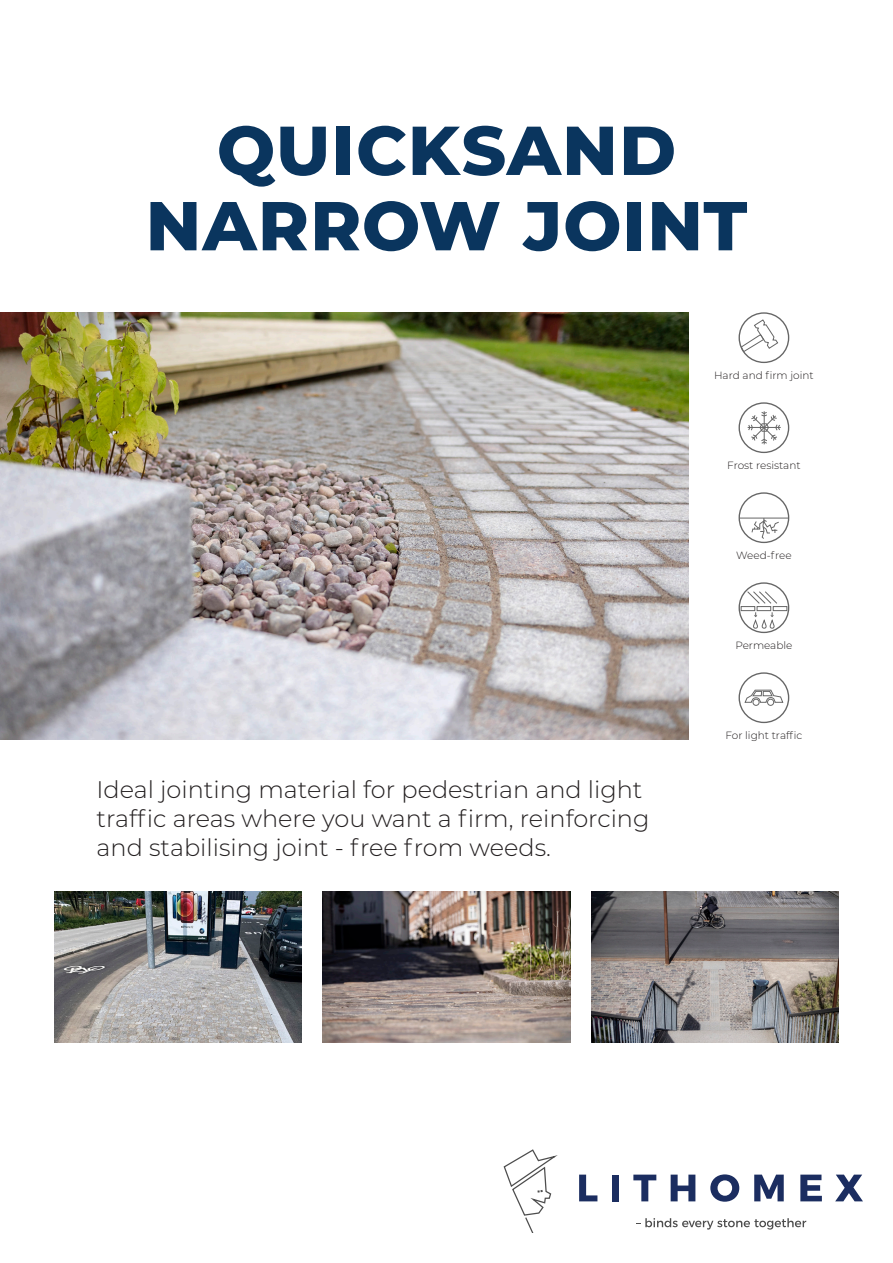
<style>
.page{position:relative;width:893px;height:1263px;background:#fff}
.page>*{position:absolute;margin:0;border:0;box-sizing:border-box;transform-origin:0 0}
.t1{font:800 69px "Montserrat";letter-spacing:.015em;color:#0a355e}
.t2{font:300 24px "Montserrat";color:#231f20}
.t3{font:300 10.5px "Montserrat";color:#231f20}
</style>
<div class="page">
<img style="left:0;top:312px;width:689px;height:427px">
<svg style="left:636px;top:1218px;width:170px;height:11px"></svg>
<svg style="left:579px;top:1174px;width:18px;height:27px"></svg>
<div style="left:612px;top:1174px;width:7px;height:27px;background:#1b2d60"></div>
<svg style="left:633px;top:1174px;width:23px;height:27px"></svg>
<svg style="left:671px;top:1174px;width:24px;height:27px"></svg>
<svg style="left:710px;top:1174px;width:29px;height:28px"></svg>
<svg style="left:754px;top:1174px;width:30px;height:27px"></svg>
<svg style="left:800px;top:1174px;width:22px;height:27px"></svg>
<svg style="left:835px;top:1174px;width:28px;height:27px"></svg>
<svg style="left:503px;top:1149px;width:55px;height:84px"></svg>
<img style="left:54px;top:891px;width:247px;height:151px">
<img style="left:591px;top:891px;width:248px;height:151px">
<img style="left:323px;top:891px;width:247px;height:151px">
<div style="left:738px;top:312px;width:51px;height:51px;border:1px solid #666;border-radius:50%"></div>
<svg style="left:740px;top:319px;width:38px;height:34px"></svg>
<div style="left:738px;top:402px;width:51px;height:51px;border:1px solid #666;border-radius:50%"></div>
<svg style="left:747px;top:411px;width:34px;height:33px"></svg>
<div style="left:738px;top:492px;width:51px;height:51px;border:1px solid #666;border-radius:50%"></div>
<svg style="left:751px;top:517px;width:29px;height:23px"></svg>
<hr style="left:739px;top:518px;width:49px;height:1px;background:#666">
<svg style="left:746px;top:590px;width:31px;height:14px"></svg>
<div style="left:738px;top:582px;width:51px;height:51px;border:1px solid #666;border-radius:50%"></div>
<div style="left:773px;top:606px;width:14px;height:5px;border:1px solid #666"></div>
<div style="left:757px;top:606px;width:14px;height:5px;border:1px solid #666"></div>
<div style="left:741px;top:606px;width:14px;height:5px;border:1px solid #666"></div>
<svg style="left:751px;top:612px;width:24px;height:18px"></svg>
<div style="left:738px;top:672px;width:51px;height:51px;border:1px solid #666;border-radius:50%"></div>
<div style="left:752px;top:699px;width:7px;height:7px;border:1px solid #666;border-radius:50%"></div>
<div style="left:767px;top:699px;width:7px;height:7px;border:1px solid #666;border-radius:50%"></div>
<svg style="left:744px;top:689px;width:40px;height:14px"></svg>
<p class="t1" style="left:217px;top:100px;width:461px">QUICKSAND</p>
<p class="t1" style="left:146px;top:175px;width:603px">NARROW JOINT</p>
<p class="t3" style="left:714px;top:368px;width:101px">Hard and firm joint</p>
<p class="t3" style="left:727px;top:458px;width:75px">Frost resistant</p>
<p class="t3" style="left:736px;top:548px;width:57px">Weed-free</p>
<p class="t3" style="left:735px;top:638px;width:59px">Permeable</p>
<p class="t2" style="left:97px;top:773px;width:547px">Ideal jointing material for pedestrian and light</p>
<p class="t2" style="left:97px;top:802px;width:554px">traffic areas where you want a firm, reinforcing</p>
<p class="t2" style="left:97px;top:831px;width:456px">and stabilising joint - free from weeds.</p>
<p class="t3" style="left:725px;top:728px;width:78px">For light traffic</p>
</div>
